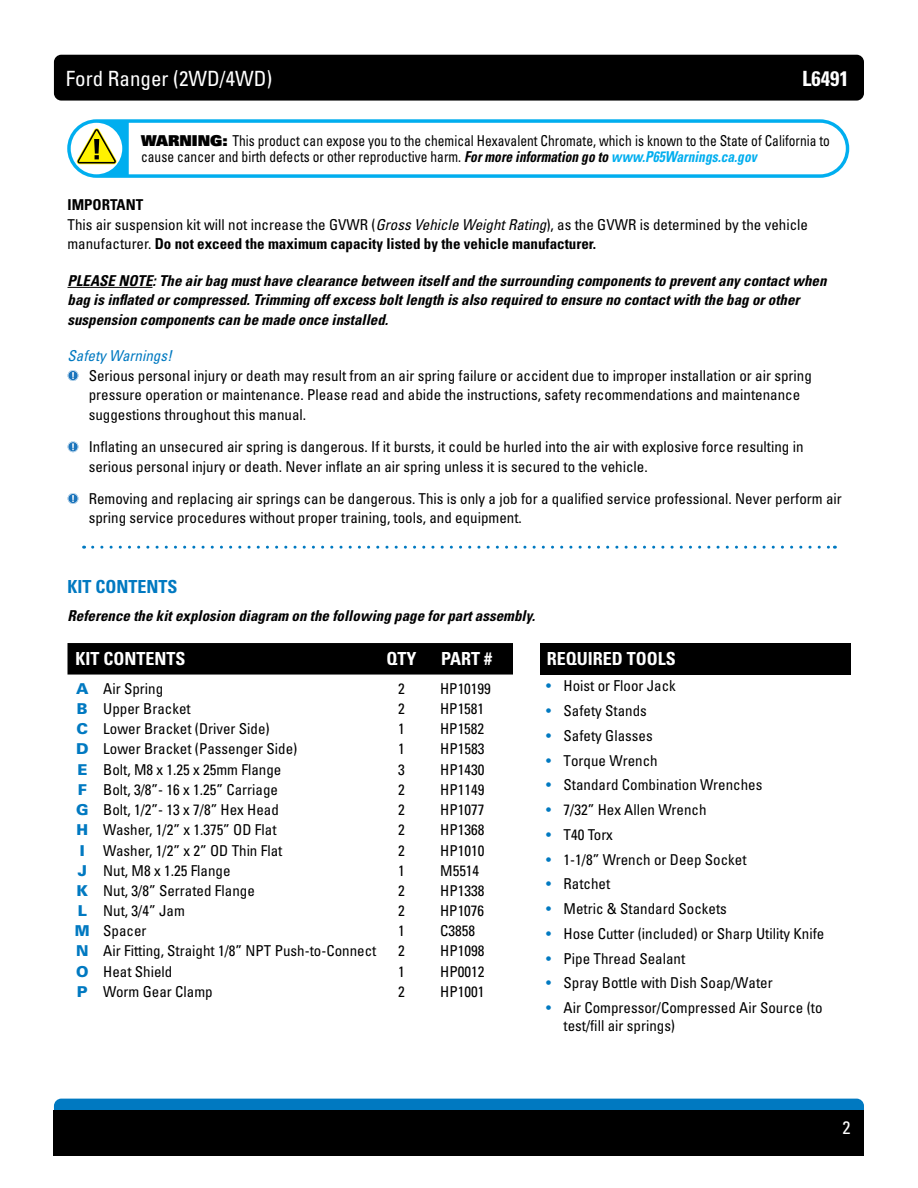
<style>
.page{position:relative;width:918px;height:1188px;background:#fff}
.page>*{position:absolute;margin:0;border:0;box-sizing:border-box;transform-origin:0 0}
.t1{font:condensed 21px "Univers LT Std";color:#fff}
.t2{font:700 condensed 21px "Univers LT Std";color:#fff}
.t3{font:700 condensed 18px "Univers LT Std";color:#fff}
.t4{font:700 condensed 18px "Univers LT Std";color:#0079c1}
.t5{font:condensed 18px "Univers LT Std";color:#fff}
.t6{font:condensed 15px/24.8px "Univers LT Std";color:#000}
.t7{font:italic 700 condensed 15px/19.5px "Univers LT Std";color:#000}
.t8{font:condensed 15px/16.5px "Univers LT Std";color:#000;scale:.9 1}
.t9{font:15px/19.5px "Univers LT Std X Black Obl";letter-spacing:.025em;color:#000}
.t10{font:italic condensed 15px "Univers LT Std";color:#0079c1}
.t11{font:condensed 15px/24.8px "Univers LT Std";color:#0079c1;text-align:justify}
.s1{font-family:"Univers LT Std X Black";font-stretch:normal}
.s2{font-weight:700;font-style:italic}
.s3{font-weight:700;font-style:italic;color:#00aeef}
.s4{font-weight:700}
.s5{font-style:italic}
.s6{font-weight:900;font-stretch:normal;color:#0079c1}
</style>
<div class="page">
<div style="left:54px;top:55px;width:810px;height:46px;background:#000;border-radius:7px"></div>
<div style="left:54px;top:1099px;width:810px;height:45px;background:#0079c1;border-radius:7px"></div>
<div style="left:54px;top:1110px;width:810px;height:46px;background:#000"></div>
<hr style="left:68px;top:287px;width:85px;height:1px;background:#000">
<svg style="left:93px;top:546px;width:742px;height:3px"></svg>
<svg style="left:68px;top:493px;width:10px;height:11px"></svg>
<svg style="left:68px;top:441px;width:10px;height:11px"></svg>
<svg style="left:68px;top:370px;width:10px;height:11px"></svg>
<div style="left:68px;top:643px;width:445px;height:32px;background:#000"></div>
<div style="left:540px;top:643px;width:310px;height:32px;background:#000"></div>
<div style="left:67px;top:119px;width:782px;height:59px;background:linear-gradient(to right,#02afef,#00aeef);border-radius:29px"></div>
<svg style="left:129px;top:123px;width:717px;height:51px"></svg>
<div style="left:71px;top:123px;width:51px;height:51px;background:#fff;border-radius:50%"></div>
<svg style="left:77px;top:128px;width:40px;height:36px"></svg>
<h1 class="t1" style="left:66px;top:65px;width:208px">Ford Ranger (2WD/4WD)</h1>
<h1 class="t2" style="left:802px;top:65px;width:48px">L6491</h1>
<p class="t8" style="left:141px;top:132px;width:767px"><span class="s1">WARNING:</span> This product can expose you to the chemical Hexavalent Chromate, which is known to the State of California to cause cancer and birth defects or other reproductive harm. <span class="s2">For more information go to</span> <span class="s3">www.P65Warnings.ca.gov</span></p>
<p class="t9" style="left:68px;top:131px;width:754px">Thank you and congratulations on the purchase of an air suspension kit. Please r ad the entire manual prior to starting the installation to ensure you can complete it once started.</p>
<p class="t6" style="left:68px;top:195px;width:742px;line-height:19.5px"><span class="s4">IMPORTANT<br></span>This air suspension kit will not increase the GVWR (<span class="s5">Gross Vehicle Weight Rating</span>), as the GVWR is determined by the vehicle manufacturer. <span class="s4">Do not exceed the maximum capacity listed by the vehicle manufacturer.</span></p>
<p class="t7" style="left:68px;top:271px;width:761px">PLEASE NOTE: The air bag must have clearance between itself and the surrounding components to prevent any contact when bag is inflated or compressed. Trimming off excess bolt length is also required to ensure no contact with the bag or other suspension components can be made once installed.</p>
<p class="t10" style="left:68px;top:347px;width:106px">Safety Warnings!</p>
<p class="t6" style="left:89px;top:366px;width:725px;line-height:19.5px">Serious personal injury or death may result from an air spring failure or accident due to improper installation or air spring pressure operation or maintenance. Please read and abide the instructions, safety recommendations and maintenance suggestions throughout this manual.</p>
<p class="t6" style="left:89px;top:437px;width:716px;line-height:19.5px">Inflating an unsecured air spring is dangerous. If it bursts, it could be hurled into the air with explosive force resulting in serious personal injury or death. Never inflate an air spring unless it is secured to the vehicle.</p>
<p class="t6" style="left:89px;top:489px;width:755px;line-height:19.5px">Removing and replacing air springs can be dangerous. This is only a job for a qualified service professional. Never perform air spring service procedures without proper training, tools, and equipment.</p>
<p class="t4" style="left:68px;top:575px;width:112px">KIT CONTENTS</p>
<p class="t7" style="left:68px;top:606px;width:469px">Reference the kit explosion diagram on the following page for part assembly.</p>
<p class="t3" style="left:75px;top:648px;width:112px">KIT CONTENTS</p>
<p class="t3" style="left:386px;top:648px;width:32px">QTY</p>
<p class="t3" style="left:441px;top:648px;width:53px">PART #</p>
<p class="t6" style="left:76px;top:676px;width:89px"><span class="s6">A</span> Air Spring</p>
<p class="t6" style="left:398px;top:676px;width:8px">2</p>
<p class="t6" style="left:440px;top:676px;width:52px">HP10199</p>
<p class="t6" style="left:77px;top:696px;width:115px"><span class="s6">B</span> Upper Bracket</p>
<p class="t6" style="left:398px;top:696px;width:8px">2</p>
<p class="t6" style="left:440px;top:696px;width:46px">HP1581</p>
<p class="t6" style="left:77px;top:716px;width:195px"><span class="s6">C</span> Lower Bracket (Driver Side)</p>
<p class="t6" style="left:398px;top:716px;width:8px">1</p>
<p class="t6" style="left:440px;top:716px;width:46px">HP1582</p>
<p class="t6" style="left:76px;top:736px;width:223px"><span class="s6">D</span> Lower Bracket (Passenger Side)</p>
<p class="t6" style="left:398px;top:736px;width:8px">1</p>
<p class="t6" style="left:440px;top:736px;width:46px">HP1583</p>
<p class="t6" style="left:77px;top:757px;width:206px"><span class="s6">E</span> Bolt, M8 x 1.25 x 25mm Flange</p>
<p class="t6" style="left:398px;top:757px;width:8px">3</p>
<p class="t6" style="left:440px;top:757px;width:46px">HP1430</p>
<p class="t6" style="left:78px;top:777px;width:202px"><span class="s6">F</span> Bolt, 3/8”- 16 x 1.25” Carriage</p>
<p class="t6" style="left:398px;top:777px;width:8px">2</p>
<p class="t6" style="left:440px;top:777px;width:46px">HP1149</p>
<p class="t6" style="left:76px;top:797px;width:204px"><span class="s6">G</span> Bolt, 1/2”- 13 x 7/8” Hex Head</p>
<p class="t6" style="left:398px;top:797px;width:8px">2</p>
<p class="t6" style="left:440px;top:797px;width:46px">HP1077</p>
<p class="t6" style="left:77px;top:817px;width:202px"><span class="s6">H</span> Washer, 1/2” x 1.375” OD Flat</p>
<p class="t6" style="left:398px;top:817px;width:8px">2</p>
<p class="t6" style="left:440px;top:817px;width:46px">HP1368</p>
<p class="t6" style="left:80px;top:838px;width:204px"><span class="s6">I</span> Washer, 1/2” x 2” OD Thin Flat</p>
<p class="t6" style="left:398px;top:838px;width:8px">2</p>
<p class="t6" style="left:440px;top:838px;width:46px">HP1010</p>
<p class="t6" style="left:78px;top:858px;width:154px"><span class="s6">J</span> Nut, M8 x 1.25 Flange</p>
<p class="t6" style="left:398px;top:858px;width:8px">1</p>
<p class="t6" style="left:440px;top:858px;width:41px">M5514</p>
<p class="t6" style="left:77px;top:878px;width:180px"><span class="s6">K</span> Nut, 3/8” Serrated Flange</p>
<p class="t6" style="left:398px;top:878px;width:8px">2</p>
<p class="t6" style="left:440px;top:878px;width:46px">HP1338</p>
<p class="t6" style="left:78px;top:898px;width:109px"><span class="s6">L</span> Nut, 3/4” Jam</p>
<p class="t6" style="left:398px;top:898px;width:8px">2</p>
<p class="t6" style="left:440px;top:898px;width:46px">HP1076</p>
<p class="t6" style="left:75px;top:918px;width:73px"><span class="s6">M</span> Spacer</p>
<p class="t6" style="left:398px;top:918px;width:8px">1</p>
<p class="t6" style="left:440px;top:918px;width:36px">C3858</p>
<p class="t6" style="left:76px;top:938px;width:302px"><span class="s6">N</span> Air Fitting, Straight 1/8” NPT Push-to-Connect</p>
<p class="t6" style="left:398px;top:938px;width:8px">2</p>
<p class="t6" style="left:440px;top:938px;width:46px">HP1098</p>
<p class="t6" style="left:76px;top:959px;width:98px"><span class="s6">O</span> Heat Shield</p>
<p class="t6" style="left:398px;top:959px;width:8px">1</p>
<p class="t6" style="left:440px;top:959px;width:46px">HP0012</p>
<p class="t6" style="left:77px;top:979px;width:137px"><span class="s6">P</span> Worm Gear Clamp</p>
<p class="t6" style="left:398px;top:979px;width:8px">2</p>
<p class="t6" style="left:440px;top:979px;width:46px">HP1001</p>
<p class="t3" style="left:547px;top:648px;width:131px">REQUIRED TOOLS</p>
<p class="t11" style="left:546px;top:673px;width:6px">• • • • • • • • • • • • • •</p>
<p class="t6" style="left:564px;top:673px;width:262px">Hoist or Floor Jack<br>Safety Stands<br>Safety Glasses<br>Torque Wrench<br>Standard Combination Wrenches<br>7/32” Hex Allen Wrench<br>T40 Torx<br>1-1/8” Wrench or Deep Socket<br>Ratchet<br>Metric &amp; Standard Sockets<br>Hose Cutter (included) or Sharp Utility Knife<br>Pipe Thread Sealant<br>Spray Bottle with Dish Soap/Water<br>Air Compressor/Compressed Air Source (to</p>
<p class="t6" style="left:564px;top:1013px;width:113px">test/fill air springs)</p>
<p class="t5" style="left:843px;top:1116px;width:9px">2</p>
</div>
